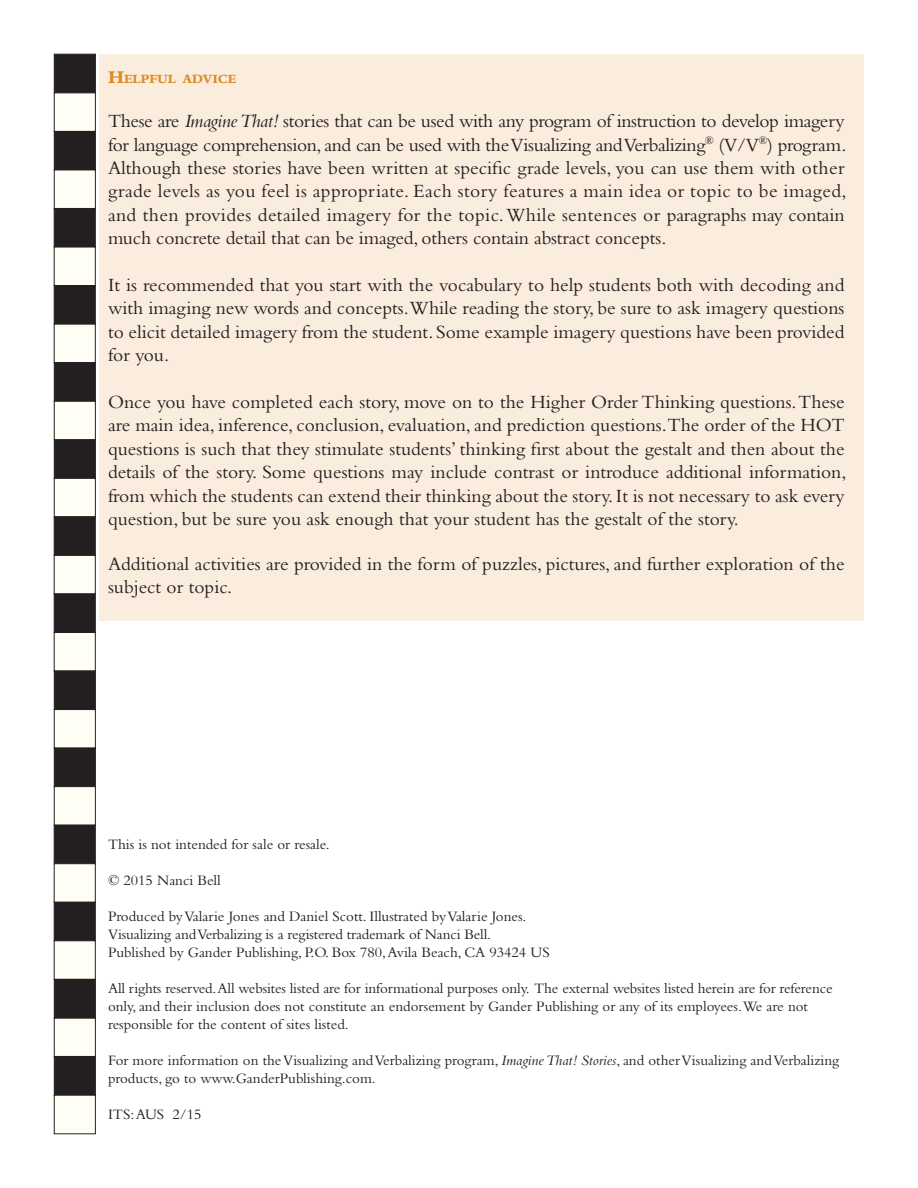
<style>
.page{position:relative;width:918px;height:1188px;background:#fff}
.page>*{position:absolute;margin:0;border:0;box-sizing:border-box;transform-origin:0 0}
.t1{font:19.5px/23.4px "Bembo";color:#231f20;text-align:justify}
.t2{font:15px/18px "Bembo";color:#231f20}
.t3{font:800 13.2px "Bembo";color:#de8b25}
.s1{font-size:18.75px}
.s2{font-style:italic}
</style>
<div class="page">
<div style="left:99px;top:54px;width:765px;height:567px;background:#faedde"></div>
<div style="left:54px;top:1018px;width:42px;height:39px;background:#fffef4;border:1px solid #231f20"></div>
<div style="left:54px;top:1056px;width:42px;height:39px;background:#231f20;border:1px solid #231f20"></div>
<div style="left:54px;top:1095px;width:42px;height:39px;background:#fffef4;border:1px solid #231f20"></div>
<div style="left:54px;top:54px;width:42px;height:39px;background:#231f20;border:1px solid #231f20"></div>
<div style="left:54px;top:93px;width:42px;height:39px;background:#fffef4;border:1px solid #231f20"></div>
<div style="left:54px;top:131px;width:42px;height:39px;background:#231f20;border:1px solid #231f20"></div>
<div style="left:54px;top:170px;width:42px;height:39px;background:#fffef4;border:1px solid #231f20"></div>
<div style="left:54px;top:208px;width:41px;height:39px;background:#231f20;border:1px solid #231f20"></div>
<div style="left:54px;top:247px;width:41px;height:39px;background:#fffef4"></div>
<div style="left:54px;top:285px;width:41px;height:39px;background:#231f20;border:1px solid #231f20"></div>
<div style="left:54px;top:324px;width:41px;height:39px;background:#fffef4"></div>
<div style="left:54px;top:362px;width:42px;height:39px;background:#231f20;border:1px solid #231f20"></div>
<div style="left:54px;top:401px;width:42px;height:39px;background:#fffef4;border:1px solid #231f20"></div>
<div style="left:54px;top:440px;width:42px;height:39px;background:#231f20;border:1px solid #231f20"></div>
<div style="left:54px;top:478px;width:42px;height:39px;background:#fffef4;border:1px solid #231f20"></div>
<div style="left:54px;top:517px;width:41px;height:39px;background:#231f20;border:1px solid #231f20"></div>
<div style="left:54px;top:555px;width:41px;height:39px;background:#fffef4;border:1px solid #231f20"></div>
<div style="left:54px;top:594px;width:41px;height:39px;background:#231f20;border:1px solid #231f20"></div>
<div style="left:54px;top:632px;width:41px;height:39px;background:#fffef4"></div>
<div style="left:54px;top:671px;width:42px;height:39px;background:#231f20;border:1px solid #231f20"></div>
<div style="left:54px;top:709px;width:42px;height:39px;background:#fffef4;border:1px solid #231f20"></div>
<div style="left:54px;top:748px;width:42px;height:39px;background:#231f20;border:1px solid #231f20"></div>
<div style="left:54px;top:786px;width:42px;height:39px;background:#fffef4;border:1px solid #231f20"></div>
<div style="left:54px;top:825px;width:41px;height:39px;background:#231f20;border:1px solid #231f20"></div>
<div style="left:54px;top:864px;width:41px;height:39px;background:#fffef4"></div>
<div style="left:54px;top:902px;width:41px;height:39px;background:#231f20;border:1px solid #231f20"></div>
<div style="left:54px;top:941px;width:41px;height:39px;background:#fffef4"></div>
<div style="left:54px;top:979px;width:42px;height:39px;background:#231f20;border:1px solid #231f20"></div>
<p class="t3" style="left:108px;top:72px;width:130px"><span class="s1">H</span>ELPFUL ADVICE</p>
<p class="t1" style="left:108px;top:109px;width:740px">These are <span class="s2">Imagine That!</span> stories that can be used with any program of instruction to develop imagery for language comprehension, and can be used with the Visualizing and Verbalizing<sup>®</sup> (V/V<sup>®</sup>) program.<br>Although these stories have been written at specific grade levels, you can use them with other grade levels as you feel is appropriate. Each story features a main idea or topic to be imaged, and then provides detailed imagery for the topic. While sentences or paragraphs may contain much concrete detail that can be imaged, others contain abstract concepts.</p>
<p class="t1" style="left:108px;top:273px;width:738px">It is recommended that you start with the vocabulary to help students both with decoding and with imaging new words and concepts.While reading the story, be sure to ask imagery questions to elicit detailed imagery from the student. Some example imagery questions have been provided for you.</p>
<p class="t1" style="left:108px;top:390px;width:740px">Once you have completed each story, move on to the Higher Order Thinking questions. These are main idea, inference, conclusion, evaluation, and prediction questions.The order of the HOT questions is such that they stimulate students’ thinking first about the gestalt and then about the details of the story. Some questions may include contrast or introduce additional information, from which the students can extend their thinking about the story. It is not necessary to ask every question, but be sure you ask enough that your student has the gestalt of the story.</p>
<p class="t1" style="left:108px;top:552px;width:738px">Additional activities are provided in the form of puzzles, pictures, and further exploration of the subject or topic.</p>
<p class="t2" style="left:108px;top:835px;width:223px">This is not intended for sale or resale.</p>
<p class="t2" style="left:108px;top:871px;width:114px">© 2015 Nanci Bell</p>
<p class="t2" style="left:108px;top:907px;width:420px">Produced by Valarie Jones and Daniel Scott. Illustrated by Valarie Jones.</p>
<p class="t2" style="left:108px;top:925px;width:385px">Visualizing and Verbalizing is a registered trademark of Nanci Bell.</p>
<p class="t2" style="left:108px;top:943px;width:443px">Published by Gander Publishing, P.O. Box 780, Avila Beach, CA 93424 US</p>
<p class="t2" style="left:108px;top:979px;width:726px">All rights reserved. All websites listed are for informational purposes only. The external websites listed herein are for reference only, and their inclusion does not constitute an endorsement by Gander Publishing or any of its employees.We are not responsible for the content of sites listed.</p>
<p class="t2" style="left:108px;top:1051px;width:733px">For more information on the Visualizing and Verbalizing program, <span class="s2">Imagine That! Stories</span>, and other Visualizing and Verbalizing products, go to www.GanderPublishing.com.</p>
<p class="t2" style="left:108px;top:1105px;width:95px">ITS: AUS 2/15</p>
</div>
